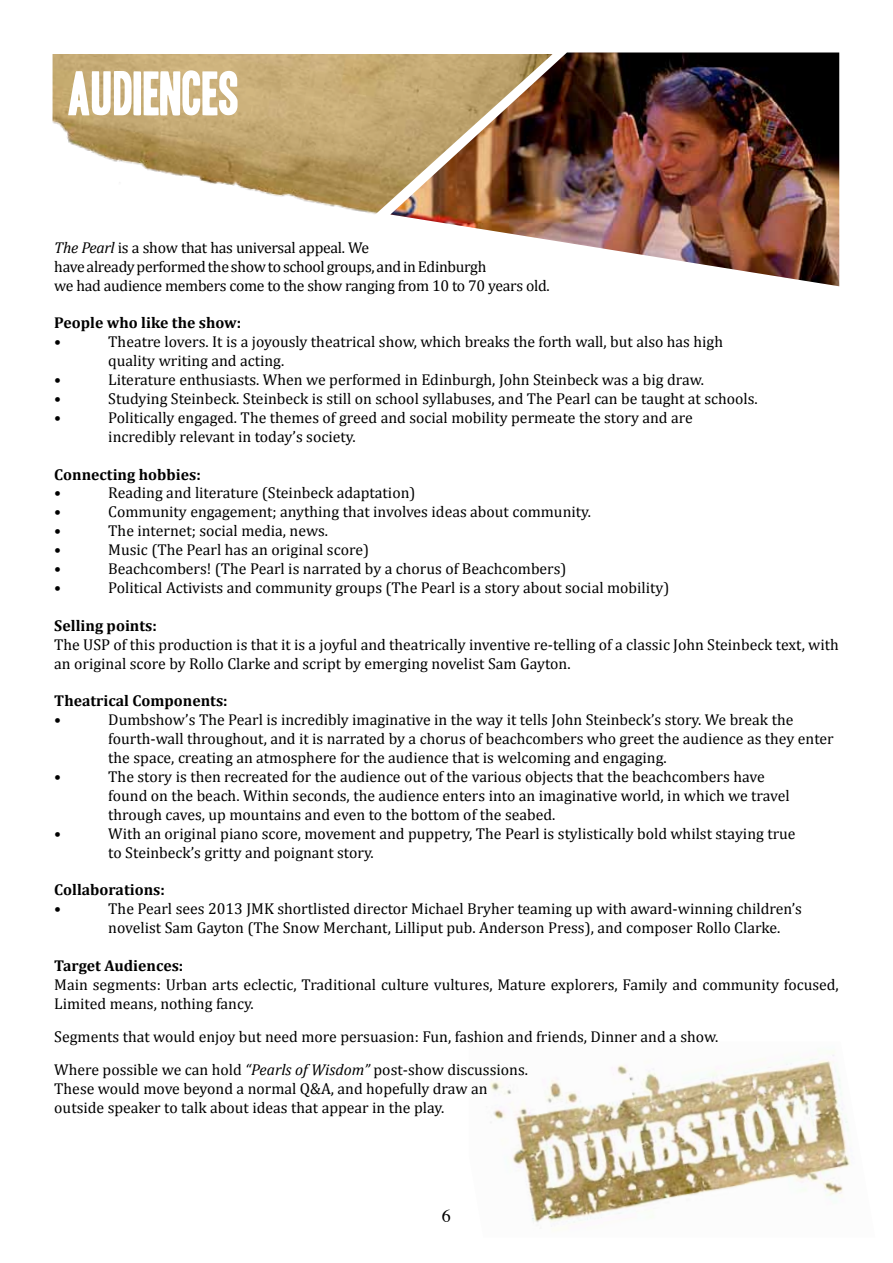
<style>
.page{position:relative;width:893px;height:1263px;background:#fff}
.page>*{position:absolute;margin:0;border:0;box-sizing:border-box;transform-origin:0 0}
.t1{font:54px "Headline One HPLHS";color:#fff}
.t2{font:18px "Times";color:#000}
.t3{font:15.75px/18.9px "Cambria";color:#000}
.t4{font:15.75px/18.9px "Cambria";letter-spacing:-.02em;color:#000}
.t5{font:700 15.75px "Cambria";color:#000}
.s1{font-style:italic}
</style>
<div class="page">
<img style="left:489px;top:1051px;width:362px;height:172px">
<img style="left:53px;top:54px;width:337px;height:160px">
<img style="left:390px;top:52px;width:449px;height:234px">
<h1 class="t1" style="left:68px;top:67px;width:174px">AUDIENCES</h1>
<p class="t4" style="left:54px;top:238px;width:497px"><span class="s1">The Pearl</span> is a show that has universal appeal. We<br>have already performed the show to school groups, and in Edinburgh<br>we had audience members come to the show ranging from 10 to 70 years old.</p>
<p class="t5" style="left:54px;top:312px;width:188px">People who like the show:</p>
<p class="t3" style="left:54px;top:332px;width:8px">•</p>
<p class="t3" style="left:108px;top:332px;width:616px">Theatre lovers. It is a joyously theatrical show, which breaks the forth wall, but also has high quality writing and acting.</p>
<p class="t3" style="left:54px;top:370px;width:8px">•</p>
<p class="t3" style="left:108px;top:370px;width:597px">Literature enthusiasts. When we performed in Edinburgh, John Steinbeck was a big draw.</p>
<p class="t3" style="left:54px;top:389px;width:8px">•</p>
<p class="t3" style="left:108px;top:389px;width:651px">Studying Steinbeck. Steinbeck is still on school syllabuses, and The Pearl can be taught at schools.</p>
<p class="t3" style="left:54px;top:408px;width:8px">•</p>
<p class="t3" style="left:108px;top:408px;width:586px">Politically engaged. The themes of greed and social mobility permeate the story and are incredibly relevant in today’s society.</p>
<p class="t5" style="left:54px;top:463px;width:148px">Connecting hobbies:</p>
<p class="t3" style="left:54px;top:484px;width:8px">•</p>
<p class="t3" style="left:108px;top:484px;width:309px">Reading and literature (Steinbeck adaptation)</p>
<p class="t3" style="left:54px;top:502px;width:8px">•</p>
<p class="t3" style="left:108px;top:502px;width:484px">Community engagement; anything that involves ideas about community.</p>
<p class="t3" style="left:54px;top:521px;width:8px">•</p>
<p class="t3" style="left:108px;top:521px;width:221px">The internet; social media, news.</p>
<p class="t3" style="left:54px;top:540px;width:8px">•</p>
<p class="t3" style="left:108px;top:540px;width:262px">Music (The Pearl has an original score)</p>
<p class="t3" style="left:54px;top:559px;width:8px">•</p>
<p class="t3" style="left:108px;top:559px;width:460px">Beachcombers! (The Pearl is narrated by a chorus of Beachcombers)</p>
<p class="t3" style="left:54px;top:578px;width:8px">•</p>
<p class="t3" style="left:108px;top:578px;width:563px">Political Activists and community groups (The Pearl is a story about social mobility)</p>
<p class="t5" style="left:54px;top:614px;width:104px">Selling points:</p>
<p class="t3" style="left:54px;top:635px;width:786px">The USP of this production is that it is a joyful and theatrically inventive re-telling of a classic John Steinbeck text, with an original score by Rollo Clarke and script by emerging novelist Sam Gayton.</p>
<p class="t5" style="left:54px;top:690px;width:175px">Theatrical Components:</p>
<p class="t3" style="left:54px;top:710px;width:8px">•</p>
<p class="t3" style="left:108px;top:710px;width:727px">Dumbshow’s The Pearl is incredibly imaginative in the way it tells John Steinbeck’s story. We break the fourth-wall throughout, and it is narrated by a chorus of beachcombers who greet the audience as they enter the space, creating an atmosphere for the audience that is welcoming and engaging.</p>
<p class="t3" style="left:54px;top:767px;width:8px">•</p>
<p class="t3" style="left:108px;top:767px;width:683px">The story is then recreated for the audience out of the various objects that the beachcombers have found on the beach. Within seconds, the audience enters into an imaginative world, in which we travel through caves, up mountains and even to the bottom of the seabed.</p>
<p class="t3" style="left:54px;top:824px;width:8px">•</p>
<p class="t3" style="left:108px;top:824px;width:689px">With an original piano score, movement and puppetry, The Pearl is stylistically bold whilst staying true to Steinbeck’s gritty and poignant story.</p>
<p class="t5" style="left:54px;top:879px;width:112px">Collaborations:</p>
<p class="t3" style="left:54px;top:899px;width:8px">•</p>
<p class="t3" style="left:108px;top:899px;width:695px">The Pearl sees 2013 JMK shortlisted director Michael Bryher teaming up with award-winning children’s novelist Sam Gayton (The Snow Merchant, Lilliput pub. Anderson Press), and composer Rollo Clarke.</p>
<p class="t5" style="left:54px;top:954px;width:131px">Target Audiences:</p>
<p class="t3" style="left:54px;top:975px;width:786px">Main segments: Urban arts eclectic, Traditional culture vultures, Mature explorers, Family and community focused,<br>Limited means, nothing fancy.</p>
<p class="t3" style="left:54px;top:1020px;width:666px;line-height:33.3px">Segments that would enjoy but need more persuasion: Fun, fashion and friends, Dinner and a show.<br>Where possible we can hold <span class="s1">“Pearls of Wisdom”</span> post-show discussions.</p>
<p class="t3" style="left:54px;top:1079px;width:435px">These would move beyond a normal Q&amp;A, and hopefully draw an outside speaker to talk about ideas that appear in the play.</p>
<p class="t2" style="left:442px;top:1205px;width:10px">6</p>
</div>
